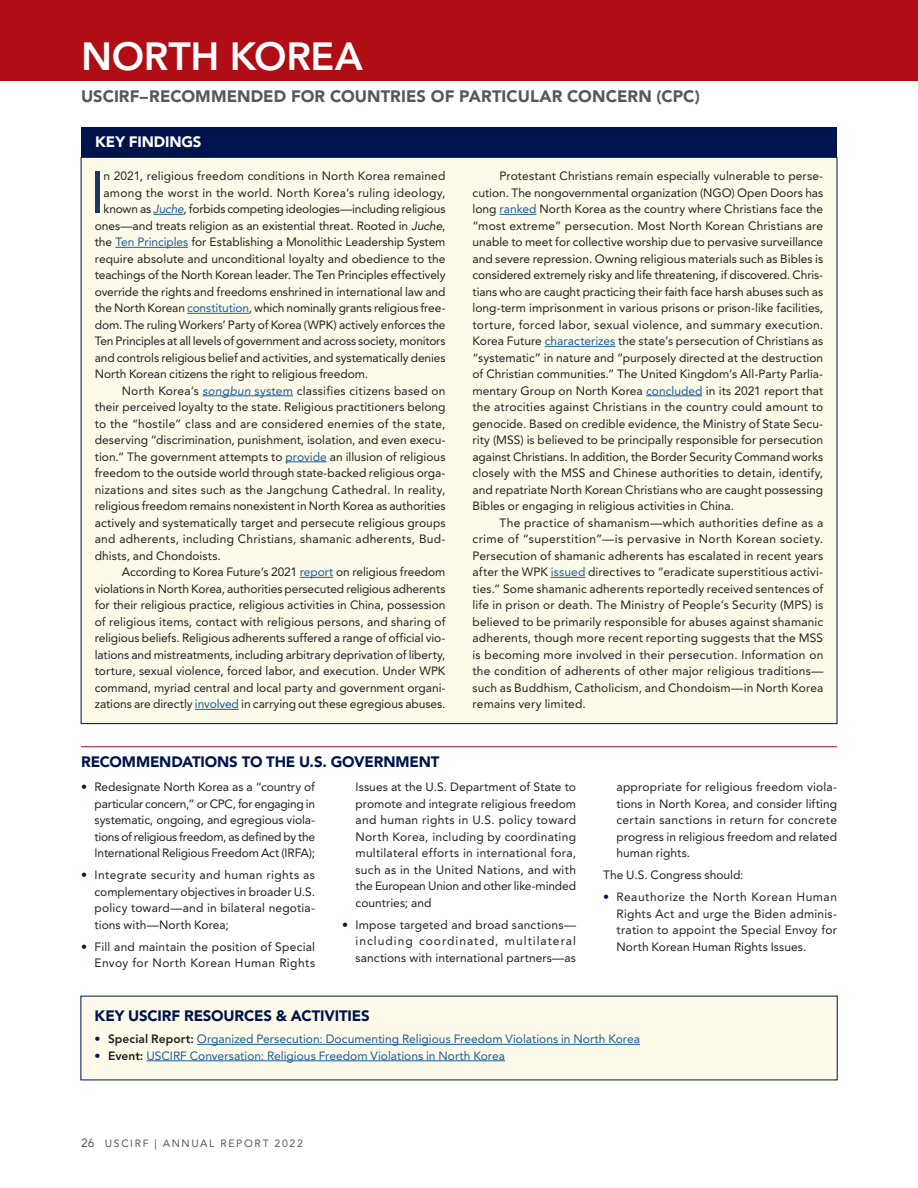
<style>
.page{position:relative;width:918px;height:1188px;background:#fff}
.page>*{position:absolute;margin:0;border:0;box-sizing:border-box;transform-origin:0 0}
.t1{font:58.65px "Avenir LT Std";color:#1e3566}
.t2{font:800 39px "Avenir LT Std";letter-spacing:-.01em;color:#fff}
.t3{font:900 16.5px "Avenir LT Std";letter-spacing:.005em;color:#57585a}
.t4{font:900 15px "Avenir LT Std";letter-spacing:-.01em;color:#00144c}
.t5{font:900 15px "Avenir LT Std";letter-spacing:-.01em;color:#fff}
.t6{font:12px/16.5px "Avenir LT Std";color:#231f20;text-align:justify}
.t7{font:12px/16.5px "Avenir LT Std";letter-spacing:.02em;color:#231f20;text-align:right}
.t8{font:12px "Avenir LT Std";color:#175d9e}
.t9{font:12px "Avenir LT Std";letter-spacing:-.02em;color:#231f20}
.t10{font:10.5px "Avenir LT Std";letter-spacing:.16em;color:#57585a}
.s1{font-style:italic;color:#175d9e}
.s2{font-style:italic}
.s3{color:#175d9e}
.s4{color:#00144c}
.s5{font-weight:800;color:#231f20}
.s6{font-size:12px}
</style>
<div class="page">
<div style="left:0;top:0;width:918px;height:81px;background:#b00d15"></div>
<div style="left:81px;top:127px;width:756px;height:30px;background:#00144c"></div>
<div style="left:81px;top:157px;width:756px;height:567px;background:#fefae9"></div>
<hr style="left:153px;top:214px;width:31px;height:1px;background:#175d9e">
<hr style="left:115px;top:247px;width:73px;height:1px;background:#175d9e">
<hr style="left:187px;top:313px;width:62px;height:1px;background:#175d9e">
<hr style="left:203px;top:396px;width:90px;height:1px;background:#175d9e">
<hr style="left:286px;top:462px;width:41px;height:1px;background:#175d9e">
<hr style="left:300px;top:577px;width:33px;height:1px;background:#175d9e">
<hr style="left:195px;top:709px;width:44px;height:1px;background:#175d9e">
<hr style="left:500px;top:214px;width:36px;height:1px;background:#175d9e">
<hr style="left:545px;top:346px;width:70px;height:1px;background:#175d9e">
<hr style="left:646px;top:396px;width:56px;height:1px;background:#175d9e">
<hr style="left:551px;top:577px;width:34px;height:1px;background:#175d9e">
<hr style="left:81px;top:746px;width:756px;height:1px;background:#b00d15">
<div style="left:81px;top:996px;width:756px;height:84px;background:#fefae9"></div>
<hr style="left:197px;top:1044px;width:443px;height:1px;background:#175d9e">
<hr style="left:147px;top:1061px;width:358px;height:1px;background:#175d9e">
<h2 class="t2" style="left:81px;top:33px;width:283px">NORTH KOREA</h2>
<h3 class="t3" style="left:81px;top:87px;width:620px">USCIRF–RECOMMENDED FOR COUNTRIES OF PARTICULAR CONCERN (CPC)</h3>
<p class="t5" style="left:95px;top:133px;width:108px">KEY FINDINGS</p>
<h1 class="t1" style="left:90px;top:159px;width:17px">I</h1>
<p class="t6" style="left:103px;top:168px;width:344px">n 2021, religious freedom conditions in North Korea remained</p>
<p class="t7" style="left:103px;top:184px;width:344px">among the worst in the world. North Korea’s ruling ideology,</p>
<p class="t9" style="left:103px;top:202px;width:344px">known as <span class="s1">Juche</span>, forbids competing ideologies—including religious</p>
<p class="t6" style="left:95px;top:217px;width:352px">ones—and treats religion as an existential threat. Rooted in <span class="s2">Juche</span>,</p>
<p class="t6" style="left:95px;top:234px;width:352px">the <span class="s3">Ten Principles</span> for Establishing a Monolithic Leadership System</p>
<p class="t6" style="left:95px;top:250px;width:352px">require absolute and unconditional loyalty and obedience to the</p>
<p class="t6" style="left:95px;top:267px;width:352px">teachings of the North Korean leader. The Ten Principles effectively</p>
<p class="t6" style="left:95px;top:283px;width:352px">override the rights and freedoms enshrined in international law and</p>
<p class="t6" style="left:95px;top:300px;width:352px">the North Korean <span class="s3">constitution</span>, which nominally grants religious free-</p>
<p class="t6" style="left:95px;top:316px;width:352px">dom. The ruling Workers’ Party of Korea (WPK) actively enforces the</p>
<p class="t9" style="left:95px;top:334px;width:352px">Ten Principles at all levels of government and across society, monitors</p>
<p class="t6" style="left:95px;top:349px;width:352px">and controls religious belief and activities, and systematically denies</p>
<p class="t6" style="left:95px;top:366px;width:275px">North Korean citizens the right to religious freedom.</p>
<p class="t7" style="left:122px;top:382px;width:325px">North Korea’s <span class="s1">songbun</span> <span class="s3">system</span> classifies citizens based on</p>
<p class="t6" style="left:95px;top:399px;width:352px">their perceived loyalty to the state. Religious practitioners belong</p>
<p class="t7" style="left:95px;top:415px;width:352px">to the “hostile” class and are considered enemies of the state,</p>
<p class="t6" style="left:95px;top:432px;width:352px">deserving “discrimination, punishment, isolation, and even execu-</p>
<p class="t6" style="left:95px;top:448px;width:352px">tion.” The government attempts to <span class="s3">provide</span> an illusion of religious</p>
<p class="t6" style="left:95px;top:465px;width:352px">freedom to the outside world through state-backed religious orga-</p>
<p class="t7" style="left:95px;top:481px;width:352px">nizations and sites such as the Jangchung Cathedral. In reality,</p>
<p class="t6" style="left:95px;top:498px;width:352px">religious freedom remains nonexistent in North Korea as authorities</p>
<p class="t6" style="left:95px;top:514px;width:352px">actively and systematically target and persecute religious groups</p>
<p class="t7" style="left:95px;top:531px;width:352px">and adherents, including Christians, shamanic adherents, Bud-</p>
<p class="t6" style="left:95px;top:547px;width:128px">dhists, and Chondoists.</p>
<p class="t6" style="left:122px;top:564px;width:325px">According to Korea Future’s 2021 <span class="s3">report</span> on religious freedom</p>
<p class="t6" style="left:95px;top:580px;width:352px">violations in North Korea, authorities persecuted religious adherents</p>
<p class="t6" style="left:95px;top:597px;width:352px">for their religious practice, religious activities in China, possession</p>
<p class="t6" style="left:95px;top:613px;width:352px">of religious items, contact with religious persons, and sharing of</p>
<p class="t6" style="left:95px;top:630px;width:352px">religious beliefs. Religious adherents suffered a range of official vio-</p>
<p class="t6" style="left:95px;top:646px;width:352px">lations and mistreatments, including arbitrary deprivation of liberty,</p>
<p class="t6" style="left:95px;top:663px;width:352px">torture, sexual violence, forced labor, and execution. Under WPK</p>
<p class="t6" style="left:95px;top:679px;width:352px">command, myriad central and local party and government organi-</p>
<p class="t6" style="left:95px;top:696px;width:352px">zations are directly <span class="s3">involved</span> in carrying out these egregious abuses.</p>
<p class="t4" style="left:81px;top:753px;width:360px">RECOMMENDATIONS TO THE U.S. GOVERNMENT</p>
<p class="t6" style="left:473px;top:168px;width:352px;text-indent:27px">Protestant Christians remain especially vulnerable to perse&shy;cution. The nongovernmental organization (NGO) Open Doors has long <span class="s3">ranked</span> North Korea as the country where Christians face the “most extreme” persecution. Most North Korean Christians are unable to meet for collective worship due to pervasive surveillance and severe repression. Owning religious materials such as Bibles is considered extremely risky and life threatening, if discovered. Chris&shy;tians who are caught practicing their faith face harsh abuses such as long-term imprisonment in various prisons or prison-like facilities, torture, forced labor, sexual violence, and summary execution.<br>Korea Future <span class="s3">characterizes</span> the state’s persecution of Christians as “systematic” in nature and “purposely directed at the destruction of Christian communities.” The United Kingdom’s All-Party Parlia&shy;mentary Group on North Korea <span class="s3">concluded</span> in its 2021 report that the atrocities against Christians in the country could amount to genocide. Based on credible evidence, the Ministry of State Secu&shy;rity (MSS) is believed to be principally responsible for persecution against Christians. In addition, the Border Security Command works closely with the MSS and Chinese authorities to detain, identify, and repatriate North Korean Christians who are caught possessing Bibles or engaging in religious activities in China.</p>
<p class="t6" style="left:473px;top:514px;width:352px;text-indent:27px">The practice of shamanism—which authorities define as a crime of “superstition”—is pervasive in North Korean society.<br>Persecution of shamanic adherents has escalated in recent years after the WPK <span class="s3">issued</span> directives to “eradicate superstitious activi&shy;ties.” Some shamanic adherents reportedly received sentences of life in prison or death. The Ministry of People’s Security (MPS) is believed to be primarily responsible for abuses against shamanic adherents, though more recent reporting suggests that the MSS is becoming more involved in their persecution. Information on the condition of adherents of other major religious traditions— such as Buddhism, Catholicism, and Chondoism—in North Korea remains very limited.</p>
<p class="t6" style="left:95px;top:779px;width:222px;text-indent:-14px"><span class="s4">•</span> Redesignate North Korea as a “country of particular concern,” or CPC, for engaging in systematic, ongoing, and egregious viola&shy;tions of religious freedom, as defined by the International Religious Freedom Act (IRFA);</p>
<p class="t6" style="left:95px;top:867px;width:222px;text-indent:-14px"><span class="s4">•</span> Integrate security and human rights as complementary objectives in broader U.S. policy toward—and in bilateral negotia&shy;tions with—North Korea;</p>
<p class="t7" style="left:81px;top:939px;width:236px"><span class="s4">•</span> Fill and maintain the position of Special<br>Envoy for North Korean Human Rights</p>
<p class="t6" style="left:356px;top:779px;width:222px">Issues at the U.S. Department of State to promote and integrate religious freedom and human rights in U.S. policy toward North Korea, including by coordinating multilateral efforts in international fora, such as in the United Nations, and with the European Union and other like-minded countries; and</p>
<p class="t6" style="left:356px;top:917px;width:222px;text-indent:-14px"><span class="s4">•</span> Impose targeted and broad sanctions— including coordinated, multilateral sanctions with international partners—as</p>
<p class="t6" style="left:617px;top:779px;width:222px">appropriate for religious freedom viola&shy;tions in North Korea, and consider lifting certain sanctions in return for concrete progress in religious freedom and related human rights.</p>
<p class="t6" style="left:603px;top:867px;width:142px">The U.S. Congress should:</p>
<p class="t6" style="left:617px;top:889px;width:222px;text-indent:-14px"><span class="s4">•</span> Reauthorize the North Korean Human Rights Act and urge the Biden adminis&shy;tration to appoint the Special Envoy for North Korean Human Rights Issues.</p>
<p class="t4" style="left:95px;top:1007px;width:277px">KEY USCIRF RESOURCES &amp; ACTIVITIES</p>
<p class="t8" style="left:95px;top:1032px;width:547px"><span class="s4">•</span> <span class="s5">Special Report:</span> Organized Persecution: Documenting Religious Freedom Violations in North Korea</p>
<p class="t8" style="left:95px;top:1048px;width:412px"><span class="s4">•</span> <span class="s5">Event:</span> USCIRF Conversation: Religious Freedom Violations in North Korea</p>
<p class="t10" style="left:81px;top:1137px;width:223px"><span class="s6">26</span> USCIRF | ANNUAL REPORT 2022</p>
</div>
